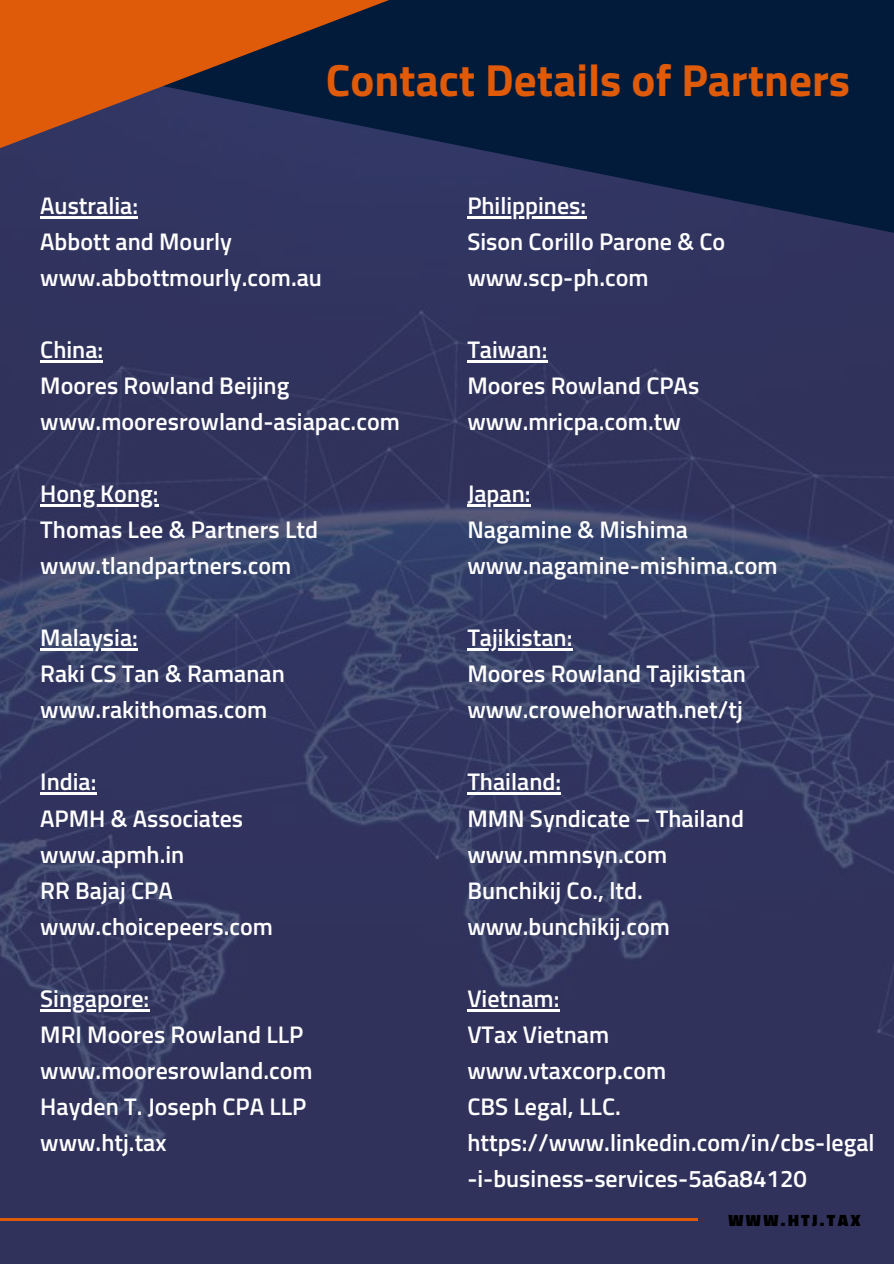
<style>
.page{position:relative;width:894px;height:1264px;background:#fff}
.page>*{position:absolute;margin:0;border:0;box-sizing:border-box;transform-origin:0 0}
.t1{font:700 45px "Titillium Web";color:#df5b09}
.t2{font:600 24px/36px "Titillium Web";color:#fff}
.t3{font:900 16.5px "Titillium Web";letter-spacing:.145em;color:#000}
</style>
<div class="page">
<img style="left:0;top:244px;width:893px;height:1019px">
<hr style="left:0;top:1218px;width:697px;height:2px;background:#df5b09">
<svg style="left:389px;top:0;width:504px;height:244px;background:#0e2144"></svg>
<svg style="left:0;top:0;width:389px;height:319px;background:#543a47"></svg>
<hr style="left:40px;top:216px;width:80px;height:2px;background:#fff">
<svg style="left:120px;top:216px;width:18px;height:2px"></svg>
<hr style="left:40px;top:360px;width:26px;height:2px;background:#fff">
<hr style="left:66px;top:360px;width:37px;height:2px;background:#fff">
<hr style="left:40px;top:504px;width:118px;height:2px;background:#fff">
<hr style="left:40px;top:648px;width:98px;height:2px;background:#fff">
<hr style="left:40px;top:792px;width:56px;height:3px;background:#fff">
<hr style="left:40px;top:1009px;width:109px;height:2px;background:#fff">
<hr style="left:467px;top:216px;width:90px;height:2px;background:#fff">
<hr style="left:557px;top:216px;width:29px;height:2px;background:#fff">
<hr style="left:467px;top:360px;width:80px;height:2px;background:#fff">
<hr style="left:467px;top:504px;width:63px;height:2px;background:#fff">
<hr style="left:467px;top:648px;width:105px;height:2px;background:#fff">
<hr style="left:467px;top:792px;width:94px;height:3px;background:#fff">
<hr style="left:467px;top:1009px;width:92px;height:2px;background:#fff">
<h1 class="t1" style="left:326px;top:45px;width:525px">Contact Details of Partners</h1>
<p class="t2" style="left:40px;top:187px;width:283px">Australia:<br>Abbott and Mourly www.abbottmourly.com.au</p>
<p class="t2" style="left:40px;top:331px;width:361px">China:<br>Moores Rowland Beijing www.mooresrowland-asiapac.com</p>
<p class="t2" style="left:40px;top:475px;width:279px">Hong Kong:<br>Thomas Lee &amp; Partners Ltd www.tlandpartners.com</p>
<p class="t2" style="left:40px;top:619px;width:246px">Malaysia:<br>Raki CS Tan &amp; Ramanan www.rakithomas.com</p>
<p class="t2" style="left:40px;top:763px;width:234px">India:<br>APMH &amp; Associates www.apmh.in<br>RR Bajaj CPA www.choicepeers.com</p>
<p class="t2" style="left:40px;top:979px;width:274px">Singapore:<br>MRI Moores Rowland LLP www.mooresrowland.com<br>Hayden T. Joseph CPA LLP www.htj.tax</p>
<p class="t2" style="left:467px;top:187px;width:259px">Philippines:<br>Sison Corillo Parone &amp; Co www.scp-ph.com</p>
<p class="t2" style="left:467px;top:331px;width:233px">Taiwan:<br>Moores Rowland CPAs www.mricpa.com.tw</p>
<p class="t2" style="left:467px;top:475px;width:312px">Japan:<br>Nagamine &amp; Mishima www.nagamine-mishima.com</p>
<p class="t2" style="left:467px;top:619px;width:280px">Tajikistan:<br>Moores Rowland Tajikistan www.crowehorwath.net/tj</p>
<p class="t2" style="left:467px;top:763px;width:278px">Thailand:<br>MMN Syndicate – Thailand www.mmnsyn.com<br>Bunchikij Co., ltd. www.bunchikij.com</p>
<p class="t2" style="left:467px;top:979px;width:408px">Vietnam:<br>VTax Vietnam<br>www.vtaxcorp.com<br>CBS Legal, LLC. https://www.linkedin.com/in/cbs-legal -i-business-services-5a6a84120</p>
<p class="t3" style="left:728px;top:1207px;width:133px">WWW.HTJ.TAX</p>
</div>
